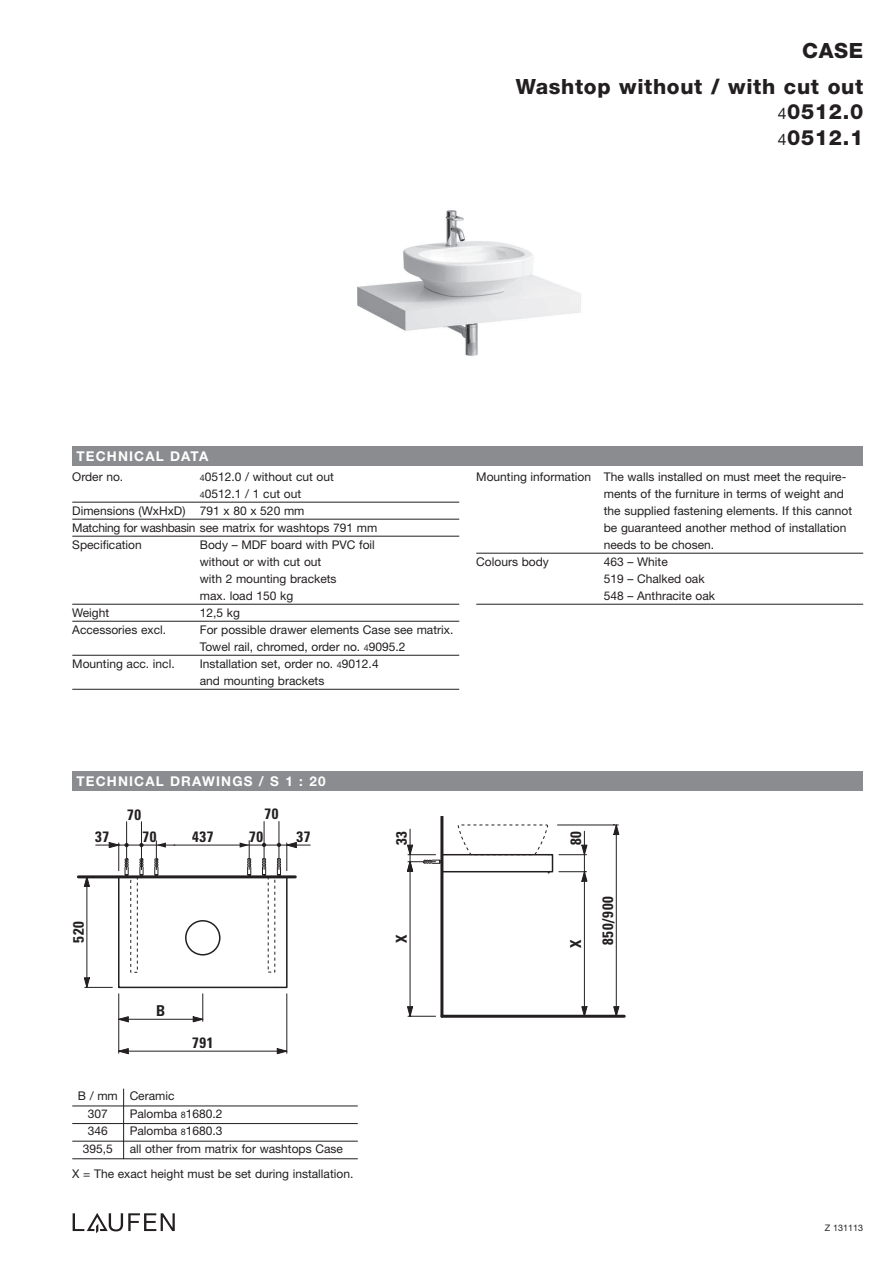
<style>
.page{position:relative;width:893px;height:1263px;background:#fff}
.page>*{position:absolute;margin:0;border:0;box-sizing:border-box;transform-origin:0 0}
.t1{font:800 21px/25.5px "Helvetica Neue";letter-spacing:.03em;color:#231f20}
.t2{font:700 condensed 15px/32px "Univers";letter-spacing:.05em;color:#231f20}
.t3{font:700 13.5px "Helvetica Neue";letter-spacing:.085em;color:#fff}
.t4{font:12px/17px "Helvetica Neue";color:#231f20}
.t5{font:9px "Helvetica Neue";color:#231f20}
.s1{font-weight:400;font-size:15.75px}
.s2{font-size:9px}
</style>
<div class="page">
<hr style="left:78px;top:875px;width:217px;height:3px;background:#231f20">
<hr style="left:118px;top:994px;width:1px;height:59px;background:#231f20">
<hr style="left:287px;top:994px;width:1px;height:59px;background:#231f20">
<hr style="left:119px;top:1051px;width:168px;height:1px;background:#231f20">
<svg style="left:277px;top:1048px;width:11px;height:6px"></svg>
<hr style="left:119px;top:1019px;width:84px;height:1px;background:#231f20">
<svg style="left:118px;top:1016px;width:11px;height:6px"></svg>
<svg style="left:193px;top:994px;width:11px;height:28px"></svg>
<svg style="left:118px;top:1048px;width:11px;height:6px"></svg>
<hr style="left:141px;top:822px;width:1px;height:48px;background:#231f20">
<hr style="left:126px;top:822px;width:1px;height:48px;background:#231f20">
<hr style="left:264px;top:821px;width:1px;height:48px;background:#231f20">
<hr style="left:279px;top:821px;width:1px;height:48px;background:#231f20">
<svg style="left:84px;top:841px;width:226px;height:147px"></svg>
<hr style="left:440px;top:816px;width:3px;height:200px;background:#231f20">
<hr style="left:442px;top:1015px;width:182px;height:3px;background:#231f20">
<div style="left:441px;top:854px;width:112px;height:18px;border:2px solid #231f20"></div>
<svg style="left:407px;top:1006px;width:29px;height:11px"></svg>
<hr style="left:410px;top:862px;width:1px;height:154px;background:#231f20">
<svg style="left:407px;top:829px;width:36px;height:42px"></svg>
<svg style="left:457px;top:824px;width:92px;height:31px"></svg>
<hr style="left:584px;top:872px;width:1px;height:144px;background:#231f20">
<hr style="left:557px;top:825px;width:61px;height:1px;background:#231f20">
<hr style="left:616px;top:825px;width:1px;height:191px;background:#231f20">
<svg style="left:582px;top:1006px;width:5px;height:9px"></svg>
<svg style="left:613px;top:1006px;width:6px;height:9px"></svg>
<svg style="left:559px;top:831px;width:28px;height:50px"></svg>
<svg style="left:613px;top:824px;width:6px;height:11px"></svg>
<div style="left:72px;top:772px;width:791px;height:19px;background:#8a8c8f"></div>
<div style="left:72px;top:446px;width:791px;height:20px;background:#8a8c8f"></div>
<svg style="left:73px;top:1213px;width:102px;height:20px"></svg>
<img style="left:357px;top:210px;width:224px;height:146px">
<hr style="left:72px;top:502px;width:387px;height:1px;background:#231f20">
<hr style="left:72px;top:519px;width:387px;height:1px;background:#231f20">
<hr style="left:72px;top:536px;width:387px;height:1px;background:#231f20">
<hr style="left:72px;top:604px;width:387px;height:1px;background:#231f20">
<hr style="left:72px;top:621px;width:387px;height:1px;background:#231f20">
<hr style="left:72px;top:655px;width:387px;height:1px;background:#231f20">
<hr style="left:72px;top:689px;width:387px;height:1px;background:#231f20">
<hr style="left:476px;top:553px;width:387px;height:1px;background:#231f20">
<hr style="left:476px;top:604px;width:387px;height:1px;background:#231f20">
<hr style="left:123px;top:1089px;width:1px;height:70px;background:#231f20">
<hr style="left:72px;top:1106px;width:286px;height:1px;background:#231f20">
<hr style="left:72px;top:1123px;width:286px;height:1px;background:#231f20">
<hr style="left:72px;top:1141px;width:286px;height:1px;background:#231f20">
<hr style="left:72px;top:1158px;width:286px;height:1px;background:#231f20">
<h1 class="t1" style="left:802px;top:39px;width:63px">CASE</h1>
<h1 class="t1" style="left:516px;top:75px;width:349px">Washtop without / with cut out</h1>
<h1 class="t1" style="left:778px;top:101px;width:87px"><span class="s1">4</span>0512.0<br><span class="s1">4</span>0512.1</h1>
<p class="t3" style="left:77px;top:451px;width:133px">TECHNICAL DATA</p>
<p class="t4" style="left:72px;top:469px;width:53px">Order no.</p>
<p class="t4" style="left:200px;top:469px;width:136px"><span class="s2">4</span>0512.0 / without cut out</p>
<p class="t4" style="left:200px;top:486px;width:103px"><span class="s2">4</span>0512.1 / 1 cut out</p>
<p class="t4" style="left:72px;top:503px;width:234px">Dimensions (WxHxD) 791 x 80 x 520 mm</p>
<p class="t4" style="left:72px;top:520px;width:307px">Matching for washbasin see matrix for washtops 791 mm</p>
<p class="t4" style="left:72px;top:537px;width:71px">Specification</p>
<p class="t4" style="left:200px;top:537px;width:177px">Body – MDF board with PVC foil without or with cut out<br>with 2 mounting brackets<br>max. load 150 kg</p>
<p class="t4" style="left:72px;top:605px;width:38px">Weight</p>
<p class="t4" style="left:200px;top:605px;width:42px">12,5 kg</p>
<p class="t4" style="left:72px;top:622px;width:95px">Accessories excl.</p>
<p class="t4" style="left:200px;top:622px;width:255px">For possible drawer elements Case see matrix.<br>Towel rail, chromed, order no. <span class="s2">4</span>9095.2</p>
<p class="t4" style="left:72px;top:656px;width:104px">Mounting acc. incl.</p>
<p class="t4" style="left:200px;top:656px;width:180px">Installation set, order no. <span class="s2">4</span>9012.4 and mounting brackets</p>
<p class="t4" style="left:476px;top:469px;width:372px">Mounting information The walls installed on must meet the require-</p>
<p class="t4" style="left:604px;top:486px;width:242px">ments of the furniture in terms of weight and</p>
<p class="t4" style="left:604px;top:503px;width:250px">the supplied fastening elements. If this cannot</p>
<p class="t4" style="left:604px;top:520px;width:244px">be guaranteed another method of installation</p>
<p class="t4" style="left:604px;top:537px;width:112px">needs to be chosen.</p>
<p class="t4" style="left:476px;top:554px;width:74px">Colours body</p>
<p class="t4" style="left:604px;top:554px;width:113px">463 – White<br>519 – Chalked oak<br>548 – Anthracite oak</p>
<p class="t3" style="left:77px;top:776px;width:251px">TECHNICAL DRAWINGS / S 1 : 20</p>
<p class="t2" style="left:127px;top:800px;width:16px">70</p>
<p class="t2" style="left:264px;top:800px;width:16px">70</p>
<p class="t2" style="left:249px;top:822px;width:16px">70</p>
<p class="t2" style="left:95px;top:822px;width:16px">37</p>
<p class="t2" style="left:192px;top:822px;width:23px">437</p>
<p class="t2" style="left:142px;top:822px;width:16px">70</p>
<p class="t2" style="left:296px;top:822px;width:16px">37</p>
<p class="t2" style="left:64px;top:943px;width:23px;rotate:-90deg">520</p>
<p class="t2" style="left:156px;top:996px;width:11px">B</p>
<p class="t2" style="left:192px;top:1028px;width:23px">791</p>
<p class="t4" style="left:88px;top:1088px;width:88px;line-height:17.5px;text-indent:-10px">B / mm Ceramic<br>307</p>
<p class="t4" style="left:130px;top:1106px;width:94px">Palomba <span class="s2">8</span>1680.2</p>
<p class="t4" style="left:88px;top:1124px;width:22px">346</p>
<p class="t4" style="left:130px;top:1124px;width:94px">Palomba <span class="s2">8</span>1680.3</p>
<p class="t4" style="left:83px;top:1141px;width:32px">395,5</p>
<p class="t4" style="left:130px;top:1141px;width:215px">all other from matrix for washtops Case</p>
<p class="t4" style="left:72px;top:1166px;width:283px">X = The exact height must be set during installation.</p>
<p class="t2" style="left:387px;top:845px;width:16px;rotate:-90deg">33</p>
<p class="t2" style="left:387px;top:943px;width:10px;rotate:-90deg">X</p>
<p class="t2" style="left:561px;top:845px;width:16px;rotate:-90deg">80</p>
<p class="t2" style="left:561px;top:948px;width:53px;rotate:-90deg">X<br>850/900</p>
<p class="t5" style="left:825px;top:1224px;width:40px">Z 131113</p>
</div>
